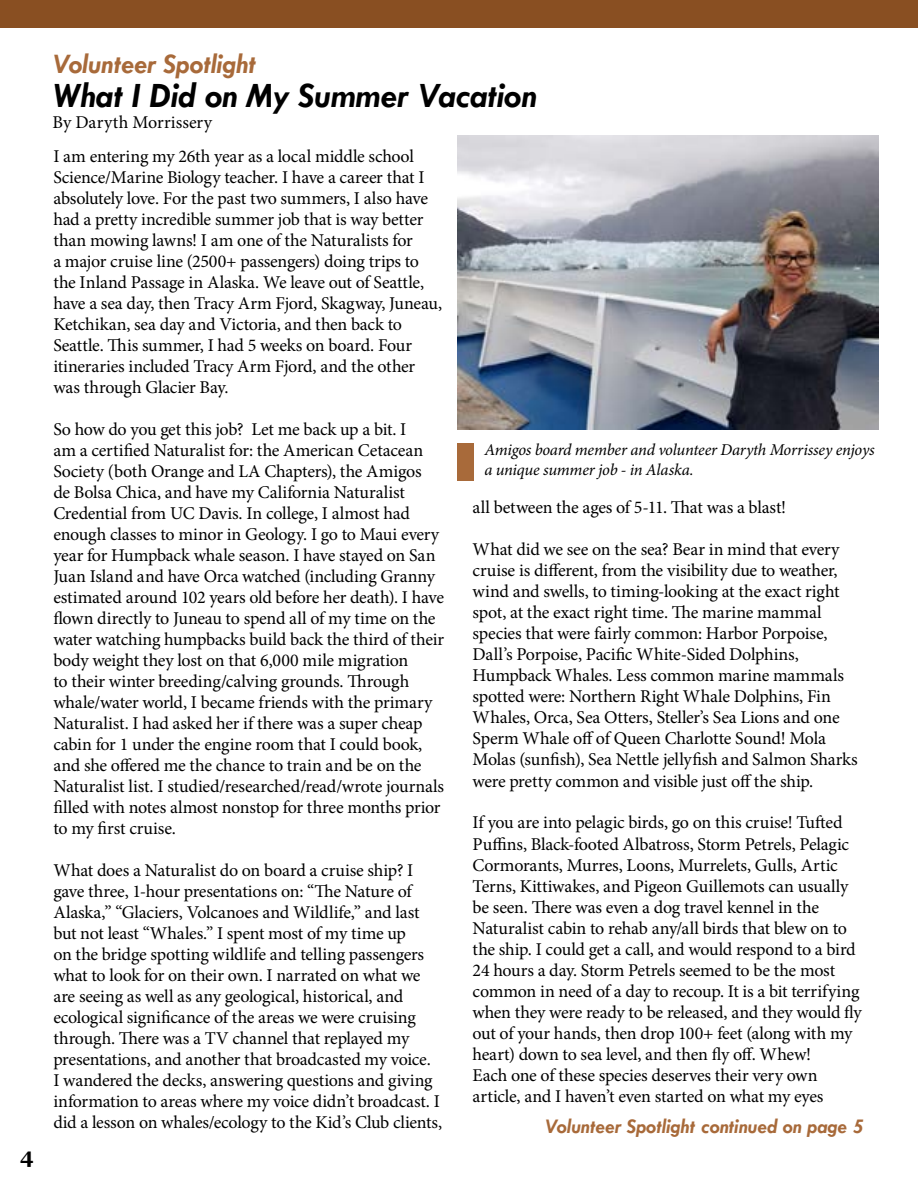
<style>
.page{position:relative;width:918px;height:1188px;background:#fff}
.page>*{position:absolute;margin:0;border:0;box-sizing:border-box;transform-origin:0 0}
.t1{font:italic 700 36px "Tw Cen";letter-spacing:-.005em;color:#000}
.t2{font:italic 700 28.5px "Tw Cen";letter-spacing:-.005em;color:#a86a3a}
.t3{font:italic 700 21px "Tw Cen";letter-spacing:-.005em;color:#a86a3a}
.t4{font:700 21px "Georgia";color:#000}
.t5{font:18px/21px "Minion Pro";letter-spacing:-.015em;color:#000}
.t6{font:18px "Minion Pro";letter-spacing:.005em;color:#000}
.t7{font:italic 16.5px/19.5px "Minion Pro";letter-spacing:-.015em;color:#000}
</style>
<div class="page">
<div style="left:0;top:0;width:918px;height:28px;background:#894f22"></div>
<img style="left:458px;top:136px;width:421px;height:294px">
<div style="left:458px;top:443px;width:16px;height:38px;background:#a86a3a"></div>
<p class="t4" style="left:20px;top:1143px;width:15px">4</p>
<h2 class="t2" style="left:53px;top:47px;width:205px">Volunteer Spotlight</h2>
<h1 class="t1" style="left:53px;top:74px;width:486px">What I Did on My Summer Vacation</h1>
<p class="t6" style="left:53px;top:110px;width:161px">By Daryth Morrissery</p>
<p class="t5" style="left:53px;top:146px;width:390px">I am entering my 26th year as a local middle school Science/Marine Biology teacher. I have a career that I absolutely love. For the past two summers, I also have had a pretty incredible summer job that is way better than mowing lawns! I am one of the Naturalists for<br>a major cruise line (2500+ passengers) doing trips to the Inland Passage in Alaska. We leave out of Seattle, have a sea day, then Tracy Arm Fjord, Skagway, Juneau, Ketchikan, sea day and Victoria, and then back to Seattle. This summer, I had 5 weeks on board. Four itineraries included Tracy Arm Fjord, and the other was through Glacier Bay.</p>
<p class="t5" style="left:53px;top:419px;width:392px">So how do you get this job? Let me back up a bit. I<br>am a certified Naturalist for: the American Cetacean Society (both Orange and LA Chapters), the Amigos<br>de Bolsa Chica, and have my California Naturalist Credential from UC Davis. In college, I almost had enough classes to minor in Geology. I go to Maui every year for Humpback whale season. I have stayed on San Juan Island and have Orca watched (including Granny estimated around 102 years old before her death). I have flown directly to Juneau to spend all of my time on the water watching humpbacks build back the third of their body weight they lost on that 6,000 mile migration<br>to their winter breeding/calving grounds. Through whale/water world, I became friends with the primary Naturalist. I had asked her if there was a super cheap cabin for 1 under the engine room that I could book, and she offered me the chance to train and be on the Naturalist list. I studied/researched/read/wrote journals filled with notes almost nonstop for three months prior to my first cruise.</p>
<p class="t5" style="left:53px;top:860px;width:390px">What does a Naturalist do on board a cruise ship? I gave three, 1-hour presentations on: “The Nature of Alaska,” “Glaciers, Volcanoes and Wildlife,” and last but not least “Whales.” I spent most of my time up<br>on the bridge spotting wildlife and telling passengers what to look for on their own. I narrated on what we are seeing as well as any geological, historical, and ecological significance of the areas we were cruising through. There was a TV channel that replayed my presentations, and another that broadcasted my voice.<br>I wandered the decks, answering questions and giving information to areas where my voice didn’t broadcast. I did a lesson on whales/ecology to the Kid’s Club clients,</p>
<p class="t7" style="left:484px;top:440px;width:392px">Amigos board member and volunteer Daryth Morrissey enjoys a unique summer job - in Alaska.</p>
<p class="t5" style="left:473px;top:497px;width:315px">all between the ages of 5-11. That was a blast!</p>
<p class="t5" style="left:473px;top:539px;width:387px">What did we see on the sea? Bear in mind that every cruise is different, from the visibility due to weather, wind and swells, to timing-looking at the exact right spot, at the exact right time. The marine mammal species that were fairly common: Harbor Porpoise, Dall’s Porpoise, Pacific White-Sided Dolphins, Humpback Whales. Less common marine mammals spotted were: Northern Right Whale Dolphins, Fin Whales, Orca, Sea Otters, Steller’s Sea Lions and one Sperm Whale off of Queen Charlotte Sound! Mola Molas (sunfish), Sea Nettle jellyfish and Salmon Sharks were pretty common and visible just off the ship.</p>
<p class="t5" style="left:473px;top:812px;width:391px">If you are into pelagic birds, go on this cruise! Tufted Puffins, Black-footed Albatross, Storm Petrels, Pelagic Cormorants, Murres, Loons, Murrelets, Gulls, Artic Terns, Kittiwakes, and Pigeon Guillemots can usually be seen. There was even a dog travel kennel in the Naturalist cabin to rehab any/all birds that blew on to the ship. I could get a call, and would respond to a bird 24 hours a day. Storm Petrels seemed to be the most common in need of a day to recoup. It is a bit terrifying when they were ready to be released, and they would fly out of your hands, then drop 100+ feet (along with my heart) down to sea level, and then fly off. Whew!<br>Each one of these species deserves their very own article, and I haven’t even started on what my eyes</p>
<p class="t3" style="left:545px;top:1113px;width:321px">Volunteer Spotlight continued on page 5</p>
</div>
